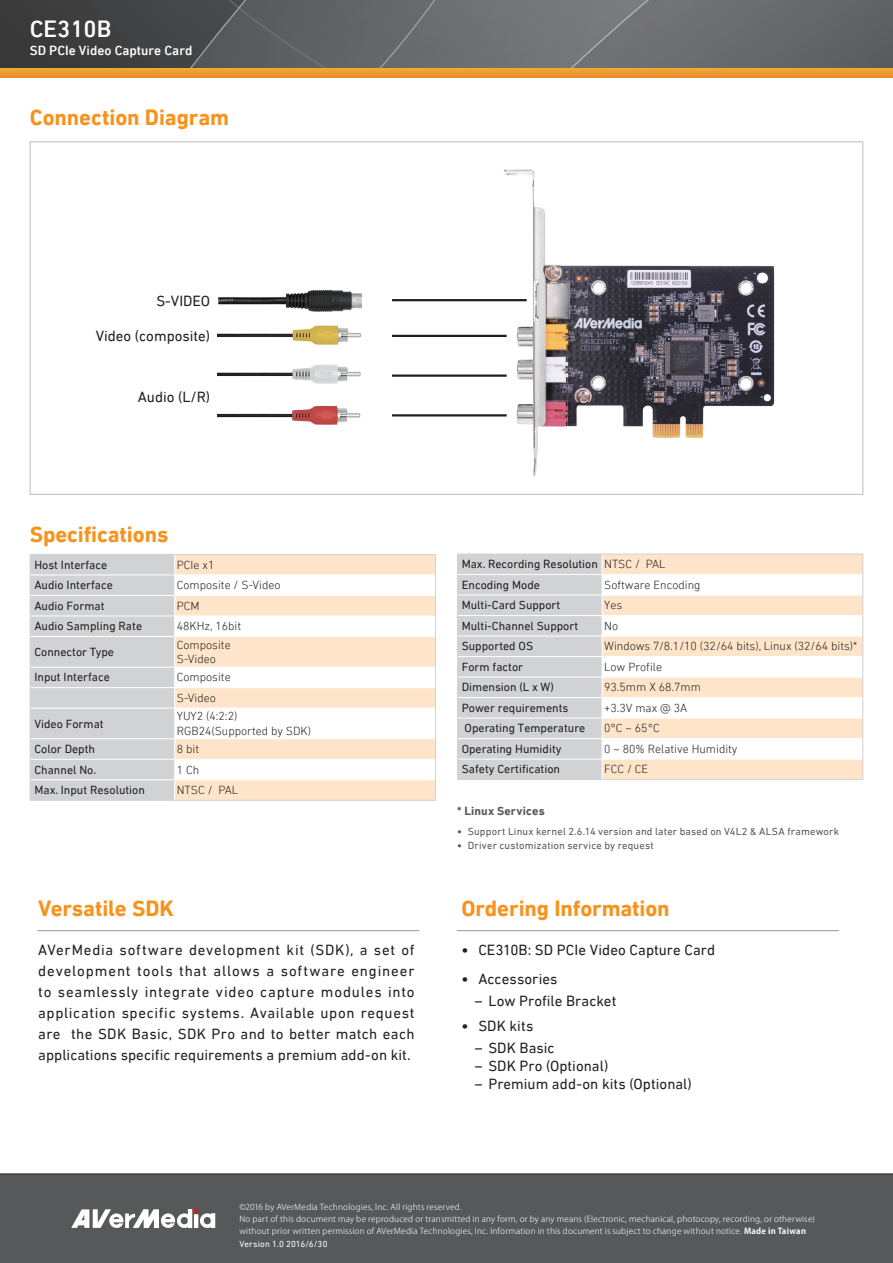
<style>
.page{position:relative;width:893px;height:1263px;background:#fff}
.page>*{position:absolute;margin:0;border:0;box-sizing:border-box;transform-origin:0 0}
.Model_Name-2{font:500 24px "DIN Next LT Pro";color:#fff}
._01{font:700 22.5px "DIN Next LT Pro";letter-spacing:-.005em;color:#f7931d}
.body_text{font:15px/21px "DIN Next LT Pro";letter-spacing:.005em;color:#231f20;text-align:justify}
.Headline-2{font:500 13.5px "DIN Next LT Pro";color:#fff}
.table-L{font:12px "DIN Next LT Pro";color:#231f20}
.table-body{font:300 12px/14.4px "DIN Next LT Pro";color:#231f20}
.Note-1{font:700 12px "DIN Next LT Pro";letter-spacing:.015em;color:#57585a}
.t1{font:10.5px "DIN Next LT Pro";letter-spacing:.02em;color:#57585a}
.body_text-2{font:9px "DIN Next LT Pro";letter-spacing:.02em;color:#fff}
.t2{font:300 8.25px/12px "Koz Go Pr 6 N";letter-spacing:.025em;color:#fff}
.s1{font-weight:700}
</style>
<div class="page">
<div style="left:0;top:54px;width:893px;height:24px;background:linear-gradient(to right,#eb9d31,#eb9d31)"></div>
<svg style="left:0;top:0;width:893px;height:68px;background:#5e5f61"></svg>
<div style="left:0;top:1174px;width:893px;height:89px;background:#57585a"></div>
<svg style="left:71px;top:1209px;width:144px;height:20px"></svg>
<hr style="left:194px;top:1214px;width:4px;height:14px;background:#fff">
<hr style="left:37px;top:930px;width:382px;height:1px;background:#939598">
<hr style="left:457px;top:930px;width:382px;height:1px;background:#939598">
<svg style="left:175px;top:555px;width:260px;height:245px;fill:#fee5ca"></svg>
<hr style="left:175px;top:595px;width:260px;height:1px;background:#fff">
<hr style="left:175px;top:616px;width:260px;height:1px;background:#fff">
<hr style="left:175px;top:636px;width:260px;height:1px;background:#fff">
<hr style="left:175px;top:667px;width:260px;height:1px;background:#fff">
<hr style="left:175px;top:687px;width:260px;height:1px;background:#fff">
<hr style="left:175px;top:708px;width:260px;height:1px;background:#fff">
<hr style="left:175px;top:738px;width:260px;height:1px;background:#fff">
<hr style="left:175px;top:759px;width:260px;height:1px;background:#fff">
<hr style="left:175px;top:779px;width:260px;height:1px;background:#fff">
<hr style="left:175px;top:575px;width:260px;height:1px;background:#fff">
<hr style="left:175px;top:554px;width:261px;height:1px;background:#d1d2d4">
<svg style="left:435px;top:555px;width:1px;height:81px"></svg>
<hr style="left:435px;top:636px;width:1px;height:31px;background:#d1d2d4">
<svg style="left:435px;top:667px;width:1px;height:41px"></svg>
<hr style="left:435px;top:708px;width:1px;height:31px;background:#d1d2d4">
<svg style="left:30px;top:554px;width:145px;height:246px;background:#d3d4d5"></svg>
<svg style="left:435px;top:739px;width:1px;height:61px"></svg>
<hr style="left:30px;top:800px;width:145px;height:1px;background:#d1d2d4">
<hr style="left:175px;top:800px;width:261px;height:1px;background:#d1d2d4">
<svg style="left:603px;top:555px;width:259px;height:224px;fill:#fee5ca"></svg>
<hr style="left:602px;top:574px;width:260px;height:1px;background:#fff">
<hr style="left:602px;top:595px;width:260px;height:1px;background:#fff">
<hr style="left:602px;top:615px;width:260px;height:1px;background:#fff">
<hr style="left:602px;top:636px;width:260px;height:1px;background:#fff">
<hr style="left:602px;top:656px;width:260px;height:1px;background:#fff">
<hr style="left:602px;top:677px;width:260px;height:1px;background:#fff">
<hr style="left:602px;top:697px;width:260px;height:1px;background:#fff">
<hr style="left:602px;top:718px;width:260px;height:1px;background:#fff">
<hr style="left:602px;top:738px;width:260px;height:1px;background:#fff">
<hr style="left:602px;top:759px;width:260px;height:1px;background:#fff">
<hr style="left:602px;top:554px;width:261px;height:1px;background:#d1d2d4">
<svg style="left:862px;top:554px;width:1px;height:225px"></svg>
<hr style="left:602px;top:779px;width:261px;height:1px;background:#d1d2d4">
<svg style="left:457px;top:554px;width:146px;height:226px;background:#d3d4d6"></svg>
<hr style="left:392px;top:374px;width:115px;height:3px;background:#231f20">
<hr style="left:392px;top:335px;width:115px;height:2px;background:#231f20">
<hr style="left:392px;top:299px;width:135px;height:2px;background:#231f20">
<hr style="left:392px;top:414px;width:115px;height:2px;background:#231f20">
<img style="left:466px;top:169px;width:309px;height:307px">
<img style="left:219px;top:289px;width:143px;height:23px">
<img style="left:217px;top:325px;width:145px;height:20px">
<img style="left:217px;top:364px;width:144px;height:20px">
<img style="left:217px;top:406px;width:144px;height:19px">
<p class="Model_Name-2" style="left:30px;top:15px;width:83px">CE310B</p>
<p class="Headline-2" style="left:30px;top:43px;width:164px">SD PCIe Video Capture Card</p>
<p class="_01" style="left:30px;top:104px;width:201px">Connection Diagram</p>
<p class="body_text" style="left:156px;top:290px;width:55px">S-VIDEO</p>
<p class="body_text" style="left:96px;top:325px;width:116px">Video (composite)</p>
<p class="body_text" style="left:138px;top:386px;width:74px">Audio (L/R)</p>
<p class="_01" style="left:30px;top:521px;width:140px">Specifications</p>
<p class="table-L" style="left:34px;top:558px;width:74px">Host Interface</p>
<p class="table-body" style="left:177px;top:557px;width:39px">PCIe x1</p>
<p class="table-L" style="left:34px;top:578px;width:80px">Audio Interface</p>
<p class="table-body" style="left:177px;top:578px;width:105px">Composite / S-Video</p>
<p class="table-L" style="left:34px;top:599px;width:72px">Audio Format</p>
<p class="table-body" style="left:177px;top:598px;width:24px">PCM</p>
<p class="table-L" style="left:34px;top:619px;width:109px">Audio Sampling Rate</p>
<p class="table-body" style="left:177px;top:619px;width:66px">48KHz, 16bit</p>
<p class="table-L" style="left:34px;top:645px;width:81px">Connector Type</p>
<p class="table-body" style="left:177px;top:637px;width:55px">Composite<br>S-Video</p>
<p class="table-L" style="left:34px;top:670px;width:77px">Input Interface</p>
<p class="table-body" style="left:177px;top:670px;width:55px">Composite</p>
<p class="table-body" style="left:177px;top:690px;width:41px">S-Video</p>
<p class="table-L" style="left:34px;top:716px;width:71px">Video Format</p>
<p class="table-body" style="left:177px;top:709px;width:136px">YUY2 (4:2:2)<br>RGB24(Supported by SDK)</p>
<p class="table-L" style="left:34px;top:742px;width:62px">Color Depth</p>
<p class="table-body" style="left:177px;top:742px;width:24px">8 bit</p>
<p class="table-L" style="left:34px;top:763px;width:63px">Channel No.</p>
<p class="table-body" style="left:177px;top:762px;width:24px">1 Ch</p>
<p class="table-L" style="left:34px;top:783px;width:112px">Max. Input Resolution</p>
<p class="table-body" style="left:177px;top:783px;width:63px">NTSC / PAL</p>
<p class="table-L" style="left:462px;top:557px;width:138px">Max. Recording Resolution</p>
<p class="table-body" style="left:604px;top:557px;width:63px">NTSC / PAL</p>
<p class="table-L" style="left:462px;top:578px;width:80px">Encoding Mode</p>
<p class="table-body" style="left:604px;top:577px;width:98px">Software Encoding</p>
<p class="table-L" style="left:462px;top:598px;width:100px">Multi-Card Support</p>
<p class="table-body" style="left:604px;top:598px;width:19px">Yes</p>
<p class="table-L" style="left:462px;top:619px;width:118px">Multi-Channel Support</p>
<p class="table-body" style="left:604px;top:618px;width:15px">No</p>
<p class="table-L" style="left:462px;top:639px;width:73px">Supported OS</p>
<p class="table-body" style="left:604px;top:639px;width:255px">Windows 7/8.1/10 (32/64 bits), Linux (32/64 bits)*</p>
<p class="table-L" style="left:462px;top:660px;width:63px">Form factor</p>
<p class="table-body" style="left:604px;top:659px;width:59px">Low Profile</p>
<p class="table-L" style="left:462px;top:680px;width:94px">Dimension (L x W)</p>
<p class="table-body" style="left:604px;top:680px;width:98px">93.5mm X 68.7mm</p>
<p class="table-L" style="left:462px;top:701px;width:108px">Power requirements</p>
<p class="table-body" style="left:604px;top:700px;width:85px">+3.3V max @ 3A</p>
<p class="table-L" style="left:465px;top:721px;width:122px">Operating Temperature</p>
<p class="table-body" style="left:604px;top:721px;width:57px">0°C ~ 65°C</p>
<p class="table-L" style="left:462px;top:742px;width:101px">Operating Humidity</p>
<p class="table-body" style="left:604px;top:741px;width:135px">0 ~ 80% Relative Humidity</p>
<p class="table-L" style="left:462px;top:762px;width:100px">Safety Certification</p>
<p class="table-body" style="left:604px;top:762px;width:46px">FCC / CE</p>
<p class="Note-1" style="left:457px;top:804px;width:89px">* Linux Services</p>
<p class="t1" style="left:457px;top:825px;width:384px"><span class="s1">•</span> Support Linux kernel 2.6.14 version and later based on V4L2 &amp; ALSA framework</p>
<p class="t1" style="left:457px;top:839px;width:198px"><span class="s1">•</span> Driver customization service by request</p>
<p class="_01" style="left:38px;top:895px;width:137px">Versatile SDK</p>
<p class="_01" style="left:461px;top:895px;width:210px">Ordering Information</p>
<p class="body_text" style="left:38px;top:939px;width:378px">AVerMedia software development kit (SDK), a set of development tools that allows a software engineer to seamlessly integrate video capture modules into application specific systems. Available upon request are the SDK Basic, SDK Pro and to better match each applications specific requirements a premium add-on kit.</p>
<p class="body_text" style="left:461px;top:939px;width:255px"><span class="s1">•</span> CE310B: SD PCIe Video Capture Card</p>
<p class="body_text" style="left:461px;top:968px;width:98px"><span class="s1">•</span> Accessories</p>
<p class="body_text" style="left:475px;top:990px;width:143px">– Low Profile Bracket</p>
<p class="body_text" style="left:461px;top:1015px;width:73px"><span class="s1">•</span> SDK kits</p>
<p class="body_text" style="left:475px;top:1037px;width:81px">– SDK Basic</p>
<p class="body_text" style="left:475px;top:1055px;width:135px">– SDK Pro (Optional)</p>
<p class="body_text" style="left:475px;top:1073px;width:218px">– Premium add-on kits (Optional)</p>
<p class="t2" style="left:239px;top:1201px;width:577px">©2016 by AVerMedia Technologies, Inc. All rights reserved.<br>No part of this document may be reproduced or transmitted in any form, or by any means (Electronic, mechanical, photocopy, recording, or otherwise) without prior written permission of AVerMedia Technologies, Inc. Information in this document is subject to change without notice. <span class="s1">Made in Taiwan</span></p>
<p class="body_text-2" style="left:239px;top:1238px;width:90px">Version 1.0 2016/6/30</p>
</div>
